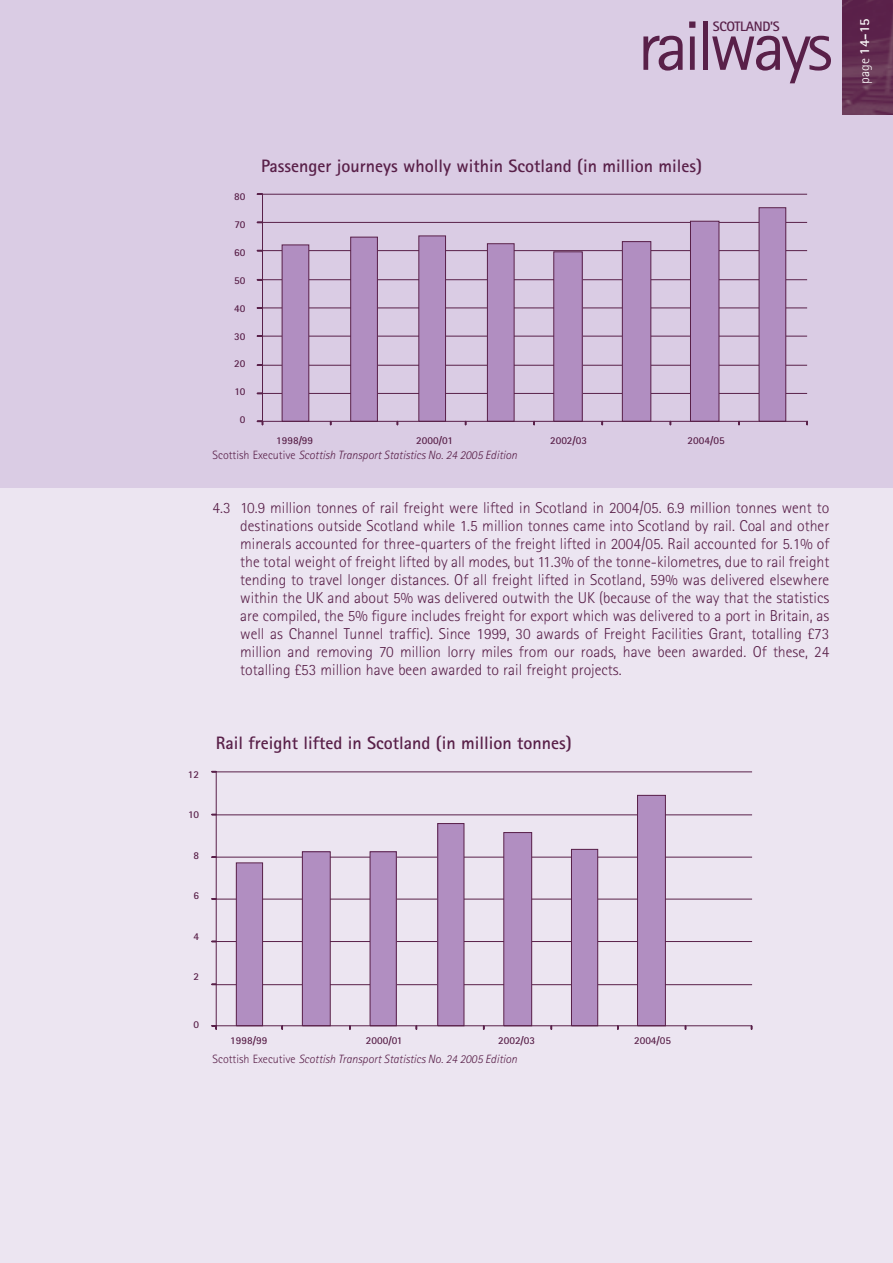
<style>
.page{position:relative;width:893px;height:1263px;background:#ece5f1}
.page>*{position:absolute;margin:0;border:0;box-sizing:border-box;transform-origin:0 0}
.t1{font:70.05px "Rotis Sans Serif";letter-spacing:-.06em;color:#592049}
.t2{font:700 18px "Rotis Sans Serif";color:#592049}
.t3{font:300 15.75px/18px "Rotis Sans Serif";color:#592049;text-align:justify}
.t4{font:700 13.8px "Rotis Sans Serif";color:#fff}
.t5{font:700 13.65px "Rotis Sans Serif";letter-spacing:-.025em;color:#592049}
.t6{font:italic 300 12px "Rotis Sans Serif";color:#592049}
.t7{font:700 10.5px "Rotis Sans Serif";color:#592049}
.s1{font-weight:300}
.s2{font-style:normal}
</style>
<div class="page">
<div style="left:0;top:0;width:893px;height:488px;background:#dacce4"></div>
<img style="left:843px;top:0;width:50px;height:115px">
<hr style="left:261px;top:393px;width:546px;height:1px;background:#592049">
<hr style="left:261px;top:365px;width:546px;height:1px;background:#592049">
<hr style="left:261px;top:336px;width:546px;height:1px;background:#592049">
<hr style="left:261px;top:308px;width:546px;height:1px;background:#592049">
<hr style="left:261px;top:279px;width:546px;height:1px;background:#592049">
<hr style="left:261px;top:250px;width:546px;height:1px;background:#592049">
<hr style="left:261px;top:222px;width:546px;height:1px;background:#592049">
<hr style="left:261px;top:194px;width:546px;height:1px;background:#592049">
<div style="left:282px;top:245px;width:27px;height:176px;background:#b18ec1"></div>
<div style="left:282px;top:245px;width:27px;height:177px;border:1px solid #592049"></div>
<div style="left:351px;top:237px;width:26px;height:184px;background:#b18ec1"></div>
<div style="left:350px;top:237px;width:28px;height:185px;border:1px solid #592049"></div>
<div style="left:419px;top:236px;width:27px;height:185px;background:#b18ec1"></div>
<div style="left:418px;top:236px;width:28px;height:186px;border:1px solid #592049"></div>
<div style="left:487px;top:244px;width:27px;height:177px;background:#b18ec1"></div>
<div style="left:487px;top:243px;width:27px;height:179px;border:1px solid #592049"></div>
<div style="left:554px;top:252px;width:28px;height:169px;background:#b18ec1"></div>
<div style="left:553px;top:251px;width:30px;height:171px;border:1px solid #592049"></div>
<div style="left:622px;top:242px;width:29px;height:179px;background:#b18ec1"></div>
<div style="left:622px;top:241px;width:29px;height:181px;border:1px solid #592049"></div>
<div style="left:690px;top:221px;width:29px;height:200px;background:#b18ec1"></div>
<div style="left:690px;top:221px;width:29px;height:201px;border:1px solid #592049"></div>
<div style="left:759px;top:208px;width:27px;height:213px;background:#b18ec1"></div>
<div style="left:759px;top:207px;width:27px;height:215px;border:1px solid #592049"></div>
<hr style="left:262px;top:194px;width:1px;height:227px;background:#592049">
<hr style="left:262px;top:421px;width:545px;height:1px;background:#592049">
<svg style="left:257px;top:421px;width:6px;height:4px"></svg>
<hr style="left:217px;top:984px;width:535px;height:1px;background:#592049">
<hr style="left:217px;top:941px;width:535px;height:1px;background:#592049">
<hr style="left:217px;top:899px;width:535px;height:1px;background:#592049">
<hr style="left:217px;top:857px;width:535px;height:1px;background:#592049">
<hr style="left:217px;top:814px;width:535px;height:1px;background:#592049">
<hr style="left:217px;top:771px;width:535px;height:1px;background:#592049">
<div style="left:236px;top:863px;width:27px;height:163px;background:#b18ec1"></div>
<div style="left:236px;top:862px;width:27px;height:164px;border:1px solid #592049"></div>
<div style="left:302px;top:852px;width:28px;height:174px;background:#b18ec1"></div>
<div style="left:302px;top:851px;width:29px;height:175px;border:1px solid #592049"></div>
<div style="left:370px;top:852px;width:26px;height:174px;background:#b18ec1"></div>
<div style="left:370px;top:851px;width:27px;height:175px;border:1px solid #592049"></div>
<div style="left:438px;top:823px;width:26px;height:203px;background:#b18ec1"></div>
<div style="left:437px;top:823px;width:27px;height:203px;border:1px solid #592049"></div>
<div style="left:504px;top:832px;width:28px;height:194px;background:#b18ec1"></div>
<div style="left:503px;top:832px;width:29px;height:194px;border:1px solid #592049"></div>
<div style="left:571px;top:849px;width:27px;height:177px;background:#b18ec1"></div>
<div style="left:571px;top:849px;width:27px;height:177px;border:1px solid #592049"></div>
<div style="left:637px;top:795px;width:28px;height:231px;background:#b18ec1"></div>
<div style="left:637px;top:795px;width:29px;height:231px;border:1px solid #592049"></div>
<hr style="left:216px;top:772px;width:1px;height:254px;background:#592049">
<hr style="left:216px;top:1025px;width:535px;height:1px;background:#592049">
<svg style="left:212px;top:1025px;width:5px;height:4px"></svg>
<p class="t5" style="left:713px;top:21px;width:68px">SCOTLAND’S</p>
<h1 class="t1" style="left:638px;top:21px;width:196px">railways</h1>
<p class="t4" style="left:860px;top:84px;width:67px;rotate:-90deg"><span class="s1">page</span> 14-15</p>
<p class="t7" style="left:234px;top:193px;width:13px">80</p>
<p class="t7" style="left:235px;top:221px;width:12px">70</p>
<p class="t7" style="left:234px;top:249px;width:13px">60</p>
<p class="t7" style="left:234px;top:277px;width:13px">50</p>
<p class="t7" style="left:234px;top:304px;width:13px">40</p>
<p class="t7" style="left:234px;top:332px;width:13px">30</p>
<p class="t7" style="left:234px;top:360px;width:13px">20</p>
<p class="t7" style="left:235px;top:388px;width:12px">10</p>
<p class="t7" style="left:240px;top:416px;width:7px">0</p>
<p class="t2" style="left:261px;top:160px;width:442px">Passenger journeys wholly within Scotland (in million miles)</p>
<p class="t7" style="left:276px;top:437px;width:39px">1998/99</p>
<p class="t7" style="left:416px;top:437px;width:38px">2000/01</p>
<p class="t7" style="left:550px;top:437px;width:38px">2002/03</p>
<p class="t7" style="left:687px;top:437px;width:39px">2004/05</p>
<p class="t6" style="left:213px;top:451px;width:306px"><span class="s2">Scottish Executive</span> Scottish Transport Statistics No. 24 2005 Edition</p>
<p class="t3" style="left:240px;top:501px;width:591px;text-indent:-28px">4.3 10.9 million tonnes of rail freight were lifted in Scotland in 2004/05. 6.9 million tonnes went to destinations outside Scotland while 1.5 million tonnes came into Scotland by rail. Coal and other minerals accounted for three-quarters of the freight lifted in 2004/05. Rail accounted for 5.1% of the total weight of freight lifted by all modes, but 11.3% of the tonne-kilometres, due to rail freight tending to travel longer distances. Of all freight lifted in Scotland, 59% was delivered elsewhere within the UK and about 5% was delivered outwith the UK (because of the way that the statistics are compiled, the 5% figure includes freight for export which was delivered to a port in Britain, as well as Channel Tunnel traffic). Since 1999, 30 awards of Freight Facilities Grant, totalling £73 million and removing 70 million lorry miles from our roads, have been awarded. Of these, 24 totalling £53 million have been awarded to rail freight projects.</p>
<p class="t7" style="left:188px;top:771px;width:13px">12</p>
<p class="t7" style="left:188px;top:811px;width:12px">10</p>
<p class="t7" style="left:193px;top:852px;width:7px">8</p>
<p class="t7" style="left:193px;top:892px;width:7px">6</p>
<p class="t7" style="left:193px;top:933px;width:7px">4</p>
<p class="t7" style="left:193px;top:973px;width:7px">2</p>
<p class="t2" style="left:216px;top:737px;width:357px">Rail freight lifted in Scotland (in million tonnes)</p>
<p class="t7" style="left:193px;top:1021px;width:7px">0</p>
<p class="t7" style="left:230px;top:1037px;width:39px">1998/99</p>
<p class="t7" style="left:366px;top:1037px;width:38px">2000/01</p>
<p class="t7" style="left:498px;top:1037px;width:38px">2002/03</p>
<p class="t7" style="left:634px;top:1037px;width:39px">2004/05</p>
<p class="t6" style="left:213px;top:1054px;width:306px"><span class="s2">Scottish Executive</span> Scottish Transport Statistics No. 24 2005 Edition</p>
</div>
